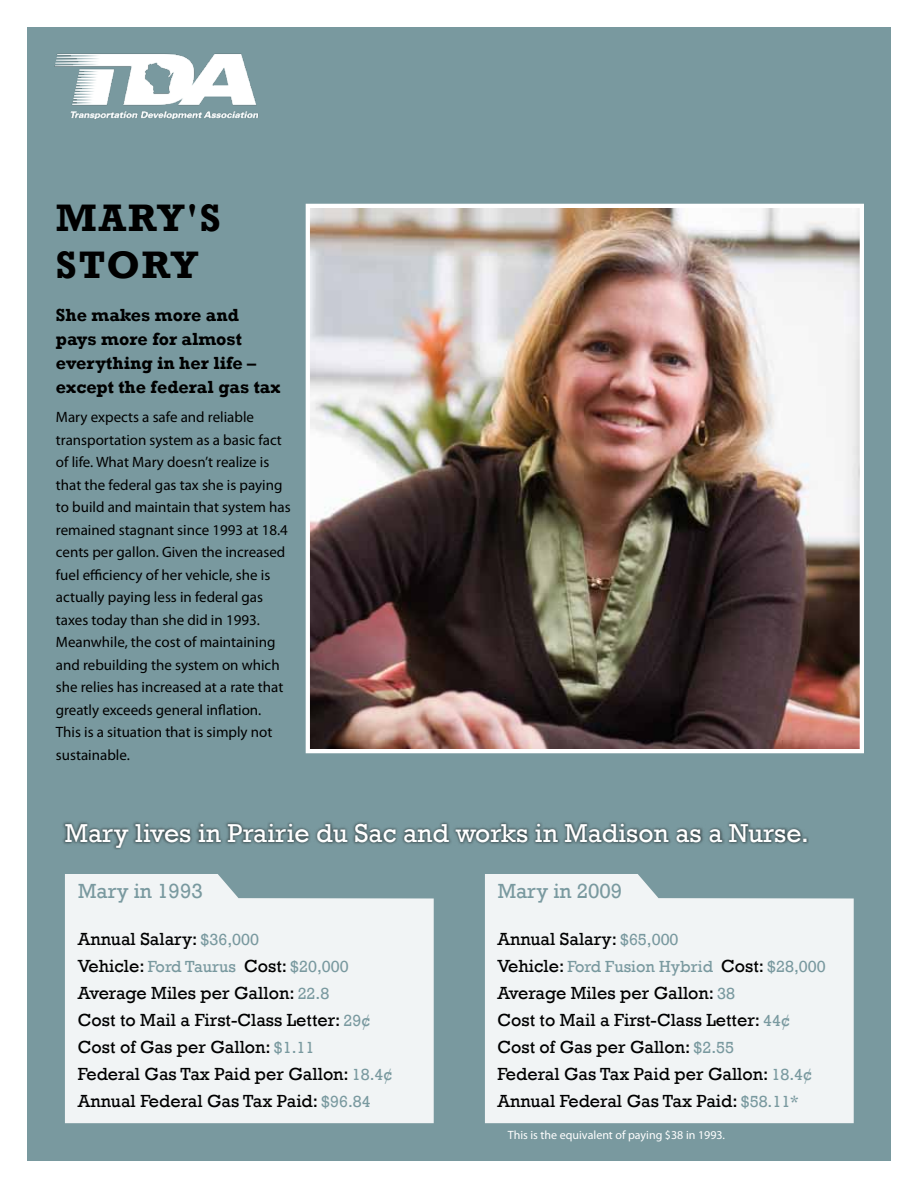
<style>
.page{position:relative;width:918px;height:1188px;background:#fff}
.page>*{position:absolute;margin:0;border:0;box-sizing:border-box;transform-origin:0 0}
.t1{font:700 39.3px/47.1px "Rockwell";letter-spacing:.035em;color:#000}
.t2{font:26.55px "Rockwell";color:#fff}
.t3{font:21px "Rockwell";color:#79999f}
.t4{font:18px/27px "Rockwell";color:#000}
.t5{font:700 18px/24px "Rockwell";color:#000}
.t6{font:16.5px "Rockwell";color:#79999f}
.t7{font:15px/22.5px "Myriad Pro";color:#000}
.t8{font:12px "Myriad Pro";color:#fff}
.s1{font-size:16.5px;color:#79999f}
.s2{font-size:18px;color:#000}
.s3{font-family:"Rockwell";font-size:13.5px;color:#79999f}
</style>
<div class="page">
<div style="left:27px;top:27px;width:864px;height:1134px;background:#79999f"></div>
<img style="left:311px;top:209px;width:548px;height:539px">
<div style="left:306px;top:204px;width:558px;height:549px;border:4px solid #fff"></div>
<img style="left:54px;top:53px;width:205px;height:67px">
<div style="left:61px;top:820px;width:748px;height:30px;background:#000;opacity:.55"></div>
<div style="left:65px;top:874px;width:369px;height:250px;background:#f1f4f5"></div>
<div style="left:485px;top:874px;width:369px;height:250px;background:#f1f4f5"></div>
<h1 class="t1" style="left:56px;top:194px;width:166px">MARY's<br>STORY</h1>
<p class="t5" style="left:56px;top:303px;width:226px">She makes more and pays more for almost everything in her life – except the federal gas tax</p>
<p class="t7" style="left:56px;top:406px;width:236px">Mary expects a safe and reliable transportation system as a basic fact of life. What Mary doesn’t realize is that the federal gas tax she is paying to build and maintain that system has remained stagnant since 1993 at 18.4 cents per gallon. Given the increased fuel efficiency of her vehicle, she is actually paying less in federal gas taxes today than she did in 1993.<br>Meanwhile, the cost of maintaining and rebuilding the system on which she relies has increased at a rate that greatly exceeds general inflation.<br>This is a situation that is simply not sustainable.</p>
<h2 class="t2" style="left:65px;top:818px;width:745px">Mary lives in Prairie du Sac and works in Madison as a Nurse.</h2>
<h3 class="t3" style="left:78px;top:879px;width:126px">Mary in 1993</h3>
<h3 class="t3" style="left:498px;top:879px;width:126px">Mary in 2009</h3>
<p class="t4" style="left:78px;top:926px;width:183px">Annual Salary: <span class="s1">$36,000</span></p>
<p class="t6" style="left:78px;top:957px;width:272px"><span class="s2">Vehicle:</span> Ford Taurus <span class="s2">Cost:</span> $20,000</p>
<p class="t4" style="left:78px;top:980px;width:316px">Average Miles per Gallon: <span class="s1">22.8<br></span>Cost to Mail a First-Class Letter: <span class="s1">29¢ </span>Cost of Gas per Gallon: <span class="s1">$1.11<br></span>Federal Gas Tax Paid per Gallon: <span class="s1">18.4¢ </span>Annual Federal Gas Tax Paid: <span class="s1">$96.84</span></p>
<p class="t4" style="left:497px;top:926px;width:183px">Annual Salary: <span class="s1">$65,000</span></p>
<p class="t6" style="left:497px;top:957px;width:330px"><span class="s2">Vehicle:</span> Ford Fusion Hybrid <span class="s2">Cost:</span> $28,000</p>
<p class="t4" style="left:497px;top:980px;width:316px">Average Miles per Gallon: <span class="s1">38<br></span>Cost to Mail a First-Class Letter: <span class="s1">44¢ </span>Cost of Gas per Gallon: <span class="s1">$2.55<br></span>Federal Gas Tax Paid per Gallon: <span class="s1">18.4¢ </span>Annual Federal Gas Tax Paid: <span class="s1">$58.11*</span></p>
<p class="t8" style="left:497px;top:1128px;width:229px"><span class="s3">*</span> This is the equivalent of paying $38 in 1993.</p>
</div>
